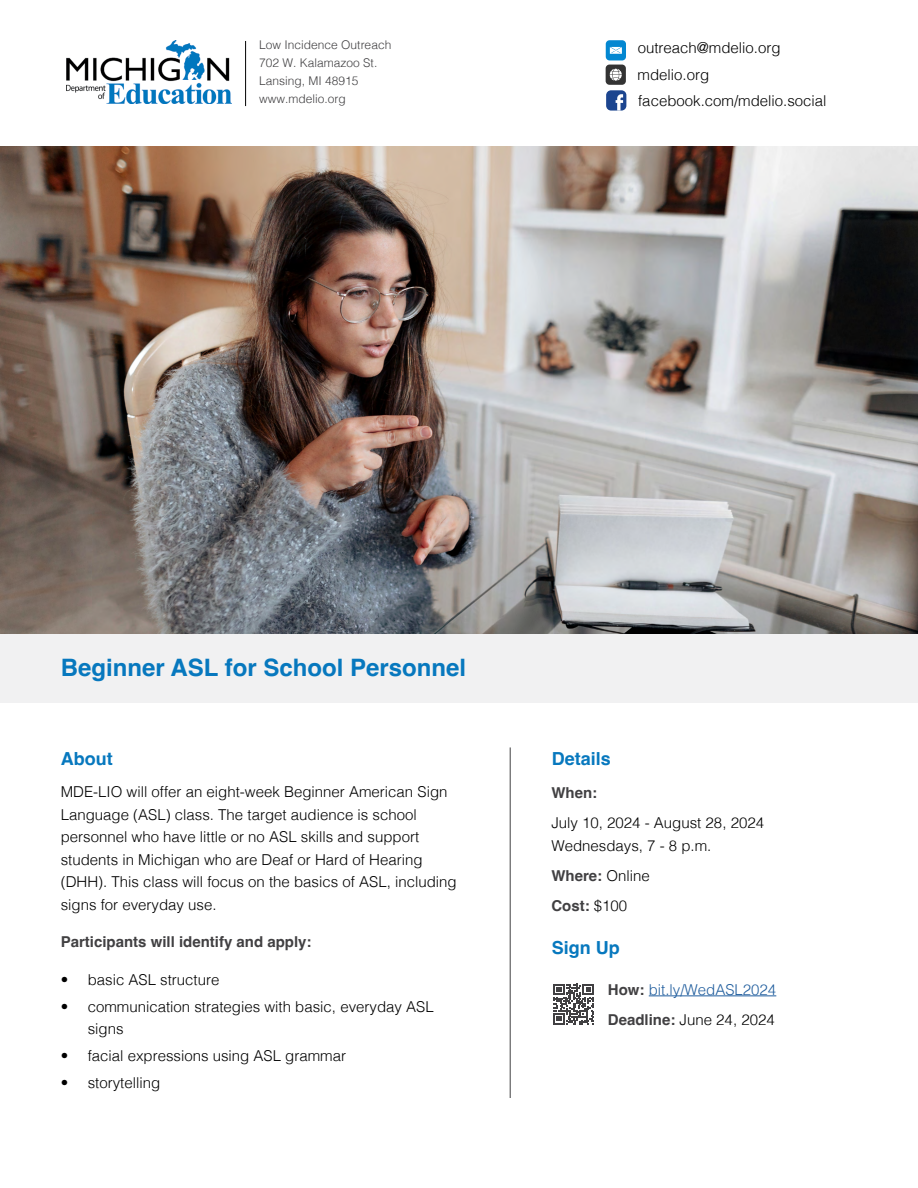
<style>
.page{position:relative;width:918px;height:1188px;background:#fff}
.page>*{position:absolute;margin:0;border:0;box-sizing:border-box;transform-origin:0 0}
.t1{font:700 24px "Helvetica";color:#0778be}
.t2{font:700 18px "Helvetica";color:#0778be}
.t3{font:300 15px/22.5px "Helvetica";color:#000}
.t4{font:700 15px "Helvetica";color:#414042}
.t5{font:300 15px "Helvetica";color:#215e9e}
.t6{font:300 12px/18px "Helvetica";color:#414042}
.s1{font-weight:300;color:#000}
.s2{font-weight:700;color:#414042}
</style>
<div class="page">
<div style="left:0;top:634px;width:918px;height:69px;background:#f1f1f2"></div>
<hr style="left:510px;top:747px;width:1px;height:351px;background:#414042">
<hr style="left:245px;top:41px;width:1px;height:65px;background:#000">
<hr style="left:649px;top:995px;width:127px;height:1px;background:#215e9e">
<img style="left:67px;top:40px;width:164px;height:64px">
<div style="left:606px;top:40px;width:20px;height:20px;background:#0387d1;border-radius:4px"></div>
<svg style="left:610px;top:47px;width:12px;height:7px"></svg>
<div style="left:606px;top:65px;width:20px;height:20px;background:#333;border-radius:4px"></div>
<svg style="left:610px;top:69px;width:12px;height:12px"></svg>
<div style="left:606px;top:90px;width:20px;height:21px;background:#1c458f;border-radius:5px"></div>
<svg style="left:616px;top:94px;width:7px;height:17px"></svg>
<img style="left:0;top:147px;width:918px;height:487px">
<svg style="left:553px;top:984px;width:41px;height:41px"></svg>
<p class="t6" style="left:259px;top:35px;width:134px">Low Incidence Outreach<br>702 W. Kalamazoo St.<br>Lansing, MI 48915 www.mdelio.org</p>
<p class="t3" style="left:638px;top:36px;width:144px">outreach@mdelio.org</p>
<p class="t3" style="left:638px;top:62px;width:73px">mdelio.org</p>
<p class="t3" style="left:638px;top:88px;width:190px">facebook.com/mdelio.social</p>
<h1 class="t1" style="left:61px;top:653px;width:407px">Beginner ASL for School Personnel</h1>
<h2 class="t2" style="left:61px;top:747px;width:53px">About</h2>
<p class="t3" style="left:61px;top:780px;width:397px">MDE-LIO will offer an eight-week Beginner American Sign Language (ASL) class. The target audience is school personnel who have little or no ASL skills and support students in Michigan who are Deaf or Hard of Hearing (DHH). This class will focus on the basics of ASL, including signs for everyday use.</p>
<h3 class="t4" style="left:61px;top:933px;width:252px">Participants will identify and apply:</h3>
<p class="t3" style="left:61px;top:967px;width:160px">• basic ASL structure</p>
<p class="t3" style="left:88px;top:994px;width:347px;text-indent:-27px">• communication strategies with basic, everyday ASL signs</p>
<p class="t3" style="left:61px;top:1044px;width:287px">• facial expressions using ASL grammar</p>
<p class="t3" style="left:61px;top:1071px;width:101px">• storytelling</p>
<h2 class="t2" style="left:552px;top:747px;width:61px">Details</h2>
<h3 class="t4" style="left:551px;top:784px;width:47px">When:</h3>
<p class="t3" style="left:551px;top:811px;width:214px">July 10, 2024 - August 28, 2024<br>Wednesdays, 7 - 8 p.m.</p>
<h3 class="t4" style="left:551px;top:866px;width:100px">Where: <span class="s1">Online</span></h3>
<h3 class="t4" style="left:551px;top:896px;width:77px">Cost: <span class="s1">$100</span></h3>
<h2 class="t2" style="left:552px;top:936px;width:70px">Sign Up</h2>
<h3 class="t5" style="left:608px;top:977px;width:170px"><span class="s2">How:</span> bit.ly/WedASL2024</h3>
<h3 class="t3" style="left:608px;top:1007px;width:168px"><span class="s2">Deadline:</span> June 24, 2024</h3>
</div>
